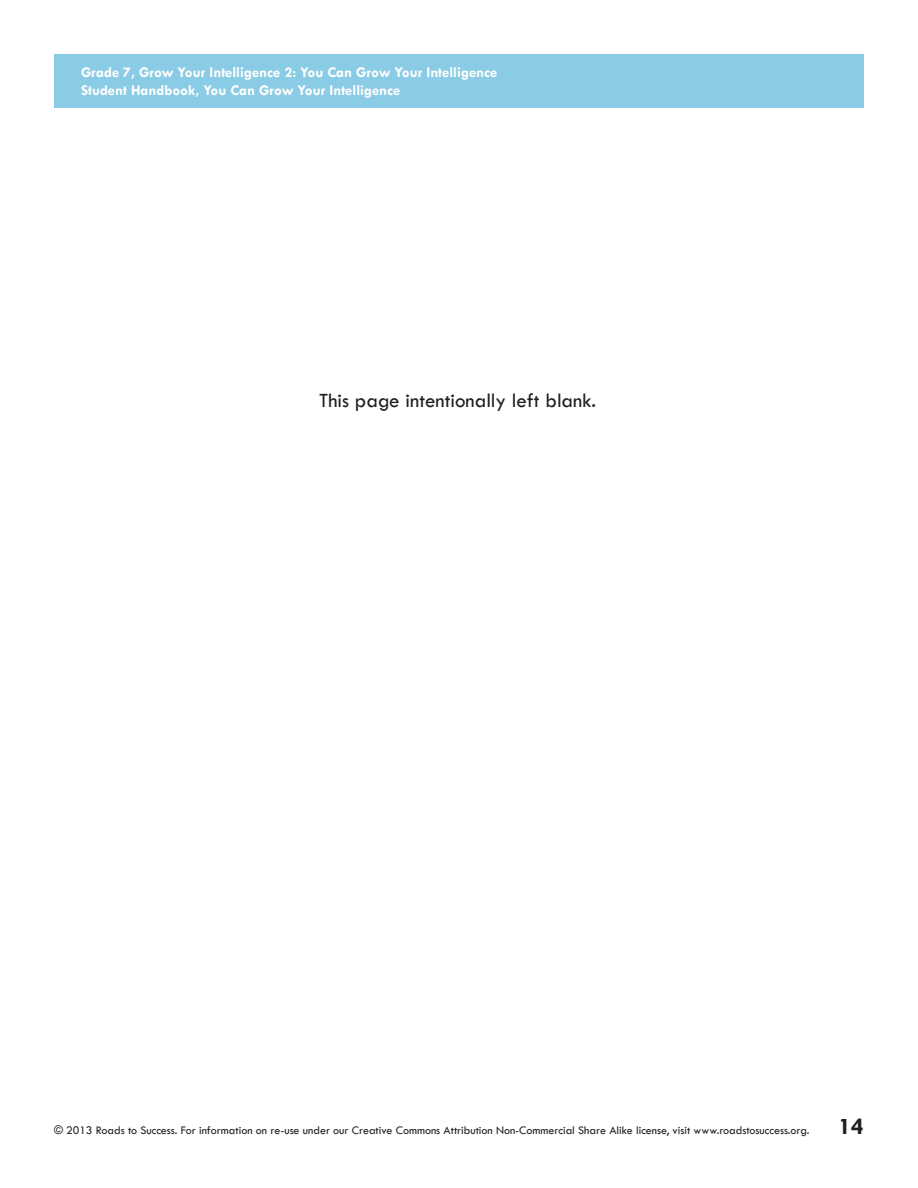
<style>
.page{position:relative;width:918px;height:1188px;background:#fff}
.page>*{position:absolute;margin:0;border:0;box-sizing:border-box;transform-origin:0 0}
.Lesson_Front_Page_Te{font:700 24px "Tw Cen";color:#231f20}
.t1{font:500 21px "Tw Cen";color:#231f20}
.t2{font:700 15px "Tw Cen";color:#fff}
.t3{font:500 12px "Tw Cen";color:#231f20}
</style>
<div class="page">
<div style="left:54px;top:54px;width:810px;height:54px;background:#8acbe5"></div>
<p class="t2" style="left:81px;top:63px;width:418px">Grade 7, Grow Your Intelligence 2: You Can Grow Your Intelligence</p>
<p class="t2" style="left:81px;top:81px;width:321px">Student Handbook, You Can Grow Your Intelligence</p>
<p class="t1" style="left:319px;top:388px;width:279px">This page intentionally left blank.</p>
<p class="t3" style="left:54px;top:1123px;width:757px">© 2013 Roads to Success. For information on re-use under our Creative Commons Attribution Non-Commercial Share Alike license, visit www.roadstosuccess.org.</p>
<p class="Lesson_Front_Page_Te" style="left:839px;top:1112px;width:27px">14</p>
</div>
